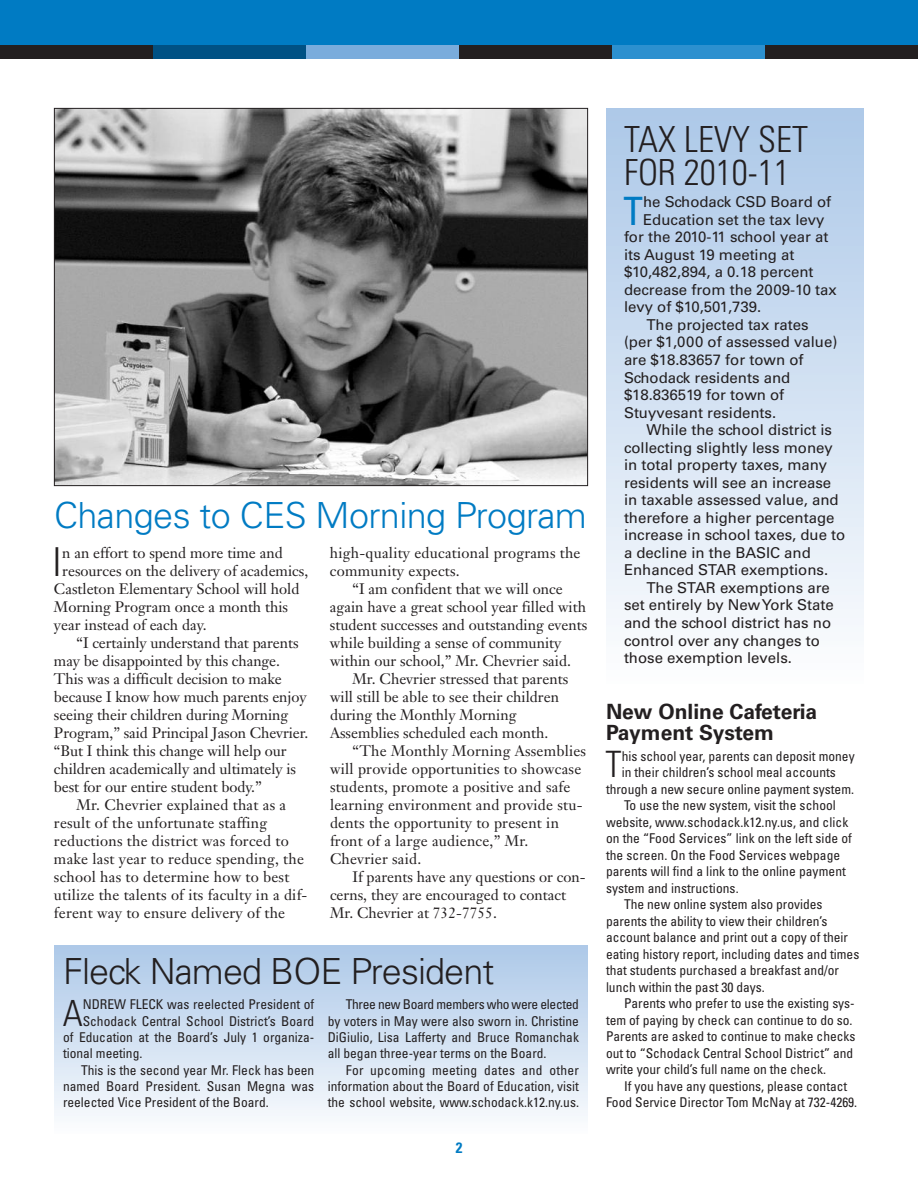
<style>
.page{position:relative;width:918px;height:1188px;background:#fff}
.page>*{position:absolute;margin:0;border:0;box-sizing:border-box;transform-origin:0 0}
.t1{font:300 39.75px "Univers";color:#231f20}
.t2{font:condensed 39.15px "Univers";color:#007bc3}
.t3{font:300 condensed 36.3px "Univers";color:#231f20}
.t4{font:300 36px "Univers";letter-spacing:-.015em;color:#007bc3}
.t5{font:300 36px "Univers";letter-spacing:-.025em;color:#231f20}
.t6{font:300 condensed 36px/33.2px "Univers";color:#231f20}
.t7{font:700 21px/21px "Univers";color:#231f20}
.t8{font:15px/18px "Janson Text";color:#231f20}
.t9{font:15px "Univers";color:#231f20}
.t10{font:700 condensed 15px "Univers";color:#007bc3}
.t11{font:condensed 13.5px/16.4px "Univers";color:#231f20;text-align:justify}
</style>
<div class="page">
<div style="left:606px;top:108px;width:258px;height:576px;background:linear-gradient(to bottom,#acc8e8,#fcfdfe)"></div>
<div style="left:54px;top:945px;width:534px;height:189px;background:linear-gradient(to bottom,#acc8e8,#fcfdfe)"></div>
<div style="left:0;top:0;width:918px;height:45px;background:#007bc3"></div>
<div style="left:306px;top:45px;width:153px;height:13px;background:#7aacdc"></div>
<div style="left:153px;top:45px;width:153px;height:13px;background:#005184"></div>
<div style="left:459px;top:45px;width:153px;height:13px;background:#231f20"></div>
<div style="left:612px;top:45px;width:153px;height:13px;background:#2c90cf"></div>
<div style="left:0;top:45px;width:153px;height:13px;background:#231f20"></div>
<div style="left:765px;top:45px;width:153px;height:13px;background:#231f20"></div>
<img style="left:56px;top:110px;width:530px;height:374px">
<h3 class="t4" style="left:54px;top:503px;width:534px">Changes to CES Morning Program</h3>
<h1 class="t1" style="left:51px;top:547px;width:13px">I</h1>
<p class="t8" style="left:62px;top:545px;width:222px">n an effort to spend more time and</p>
<p class="t8" style="left:62px;top:563px;width:248px">resources on the delivery of academics,</p>
<p class="t8" style="left:54px;top:581px;width:247px">Castleton Elementary School will hold</p>
<p class="t8" style="left:54px;top:599px;width:236px">Morning Program once a month this</p>
<p class="t8" style="left:54px;top:617px;width:154px">year instead of each day.</p>
<p class="t8" style="left:76px;top:635px;width:224px">“I certainly understand that parents</p>
<p class="t8" style="left:54px;top:653px;width:228px">may be disappointed by this change.</p>
<p class="t8" style="left:54px;top:671px;width:229px">This was a difficult decision to make</p>
<p class="t8" style="left:54px;top:689px;width:254px">because I know how much parents enjoy</p>
<p class="t8" style="left:54px;top:707px;width:236px">seeing their children during Morning</p>
<p class="t8" style="left:54px;top:725px;width:256px">Program,” said Principal Jason Chevrier.</p>
<p class="t8" style="left:54px;top:743px;width:234px">“But I think this change will help our</p>
<p class="t8" style="left:54px;top:761px;width:244px">children academically and ultimately is</p>
<p class="t8" style="left:54px;top:779px;width:209px">best for our entire student body.”</p>
<p class="t8" style="left:76px;top:797px;width:211px">Mr. Chevrier explained that as a</p>
<p class="t8" style="left:54px;top:815px;width:215px">result of the unfortunate staffing</p>
<p class="t8" style="left:54px;top:833px;width:236px">reductions the district was forced to</p>
<p class="t8" style="left:54px;top:851px;width:251px">make last year to reduce spending, the</p>
<p class="t8" style="left:54px;top:869px;width:237px">school has to determine how to best</p>
<p class="t8" style="left:54px;top:887px;width:255px">utilize the talents of its faculty in a dif-</p>
<p class="t8" style="left:54px;top:905px;width:233px">ferent way to ensure delivery of the</p>
<p class="t8" style="left:330px;top:545px;width:252px">high-quality educational programs the community expects.</p>
<p class="t8" style="left:330px;top:581px;width:259px;text-indent:22px">“I am confident that we will once again have a great school year filled with student successes and outstanding events while building a sense of community within our school,” Mr. Chevrier said.</p>
<p class="t8" style="left:330px;top:671px;width:240px;text-indent:23px">Mr. Chevrier stressed that parents will still be able to see their children during the Monthly Morning Assemblies scheduled each month.</p>
<p class="t8" style="left:330px;top:743px;width:258px;text-indent:23px">“The Monthly Morning Assemblies will provide opportunities to showcase students, promote a positive and safe learning environment and provide stu&shy;dents the opportunity to present in front of a large audience,” Mr.<br>Chevrier said.</p>
<p class="t8" style="left:330px;top:869px;width:257px;text-indent:22px">If parents have any questions or con&shy;cerns, they are encouraged to contact<br>Mr. Chevrier at 732-7755.</p>
<h3 class="t5" style="left:63px;top:959px;width:433px">Fleck Named BOE President</h3>
<h3 class="t6" style="left:63px;top:1000px;width:22px">A</h3>
<p class="t11" style="left:83px;top:998px;width:233px">NDREW FLECK was reelected President of</p>
<p class="t11" style="left:83px;top:1014px;width:233px">Schodack Central School District’s Board</p>
<p class="t11" style="left:63px;top:1030px;width:253px">of Education at the Board’s July 1 organiza-</p>
<p class="t11" style="left:63px;top:1047px;width:81px">tional meeting.</p>
<p class="t11" style="left:81px;top:1063px;width:235px">This is the second year Mr. Fleck has been</p>
<p class="t11" style="left:63px;top:1079px;width:253px">named Board President. Susan Megna was</p>
<p class="t11" style="left:63px;top:1096px;width:207px">reelected Vice President of the Board.</p>
<p class="t11" style="left:328px;top:998px;width:253px;text-indent:18px">Three new Board members who were elected by voters in May were also sworn in. Christine DiGiulio, Lisa Lafferty and Bruce Romanchak all began three-year terms on the Board.</p>
<p class="t11" style="left:328px;top:1063px;width:253px;text-indent:18px">For upcoming meeting dates and other information about the Board of Education, visit the school website, www.schodack.k12.ny.us.</p>
<p class="t10" style="left:456px;top:1142px;width:8px">2</p>
<h3 class="t6" style="left:624px;top:126px;width:186px">TAX LEVY SET<br>FOR 2010-11</h3>
<h2 class="t2" style="left:624px;top:196px;width:21px">T</h2>
<p class="t9" style="left:643px;top:196px;width:190px">he Schodack CSD Board of</p>
<p class="t9" style="left:643px;top:214px;width:183px">Education set the tax levy</p>
<p class="t9" style="left:624px;top:231px;width:206px">for the 2010-11 school year at</p>
<p class="t9" style="left:624px;top:249px;width:172px">its August 19 meeting at</p>
<p class="t9" style="left:624px;top:267px;width:191px">$10,482,894, a 0.18 percent</p>
<p class="t9" style="left:624px;top:284px;width:214px">decrease from the 2009-10 tax</p>
<p class="t9" style="left:624px;top:302px;width:139px">levy of $10,501,739.</p>
<p class="t9" style="left:647px;top:319px;width:164px">The projected tax rates</p>
<p class="t9" style="left:624px;top:337px;width:215px">(per $1,000 of assessed value)</p>
<p class="t9" style="left:624px;top:354px;width:181px">are $18.83657 for town of</p>
<p class="t9" style="left:624px;top:372px;width:168px">Schodack residents and</p>
<p class="t9" style="left:624px;top:389px;width:162px">$18.836519 for town of</p>
<p class="t9" style="left:624px;top:407px;width:154px">Stuyvesant residents.</p>
<p class="t9" style="left:647px;top:424px;width:187px">While the school district is</p>
<p class="t9" style="left:624px;top:442px;width:210px">collecting slightly less money</p>
<p class="t9" style="left:624px;top:459px;width:205px">in total property taxes, many</p>
<p class="t9" style="left:624px;top:477px;width:209px">residents will see an increase</p>
<p class="t9" style="left:624px;top:494px;width:216px">in taxable assessed value, and</p>
<p class="t9" style="left:624px;top:512px;width:212px">therefore a higher percentage</p>
<p class="t9" style="left:624px;top:530px;width:223px">increase in school taxes, due to</p>
<p class="t9" style="left:624px;top:547px;width:188px">a decline in the BASIC and</p>
<p class="t9" style="left:624px;top:565px;width:206px">Enhanced STAR exemptions.</p>
<p class="t9" style="left:647px;top:582px;width:185px">The STAR exemptions are</p>
<p class="t9" style="left:624px;top:600px;width:211px">set entirely by NewYork State</p>
<p class="t9" style="left:624px;top:617px;width:209px">and the school district has no</p>
<p class="t9" style="left:624px;top:635px;width:197px">control over any changes to</p>
<p class="t9" style="left:624px;top:652px;width:170px">those exemption levels.</p>
<h3 class="t7" style="left:606px;top:703px;width:213px">New Online Cafeteria<br>Payment System</h3>
<h3 class="t3" style="left:606px;top:751px;width:18px">T</h3>
<p class="t11" style="left:622px;top:749px;width:234px">his school year, parents can deposit money</p>
<p class="t11" style="left:622px;top:765px;width:216px">in their children’s school meal accounts</p>
<p class="t11" style="left:606px;top:782px;width:250px">through a new secure online payment system.</p>
<p class="t11" style="left:624px;top:798px;width:213px">To use the new system, visit the school</p>
<p class="t11" style="left:606px;top:815px;width:244px">website, www.schodack.k12.ny.us, and click</p>
<p class="t11" style="left:606px;top:831px;width:247px">on the “Food Services” link on the left side of</p>
<p class="t11" style="left:606px;top:848px;width:236px">the screen. On the Food Services webpage</p>
<p class="t11" style="left:606px;top:864px;width:241px">parents will find a link to the online payment</p>
<p class="t11" style="left:606px;top:881px;width:134px">system and instructions.</p>
<p class="t11" style="left:624px;top:897px;width:200px">The new online system also provides</p>
<p class="t11" style="left:606px;top:914px;width:223px">parents the ability to view their children’s</p>
<p class="t11" style="left:606px;top:930px;width:244px">account balance and print out a copy of their</p>
<p class="t11" style="left:606px;top:947px;width:255px">eating history report, including dates and times</p>
<p class="t11" style="left:606px;top:963px;width:235px">that students purchased a breakfast and/or</p>
<p class="t11" style="left:606px;top:980px;width:160px">lunch within the past 30 days.</p>
<p class="t11" style="left:624px;top:996px;width:232px">Parents who prefer to use the existing sys-</p>
<p class="t11" style="left:606px;top:1013px;width:248px">tem of paying by check can continue to do so.</p>
<p class="t11" style="left:606px;top:1029px;width:251px">Parents are asked to continue to make checks</p>
<p class="t11" style="left:606px;top:1046px;width:249px">out to “Schodack Central School District” and</p>
<p class="t11" style="left:606px;top:1062px;width:222px">write your child’s full name on the check.</p>
<p class="t11" style="left:624px;top:1079px;width:225px">If you have any questions, please contact</p>
<p class="t11" style="left:606px;top:1095px;width:253px">Food Service Director Tom McNay at 732-4269.</p>
</div>
